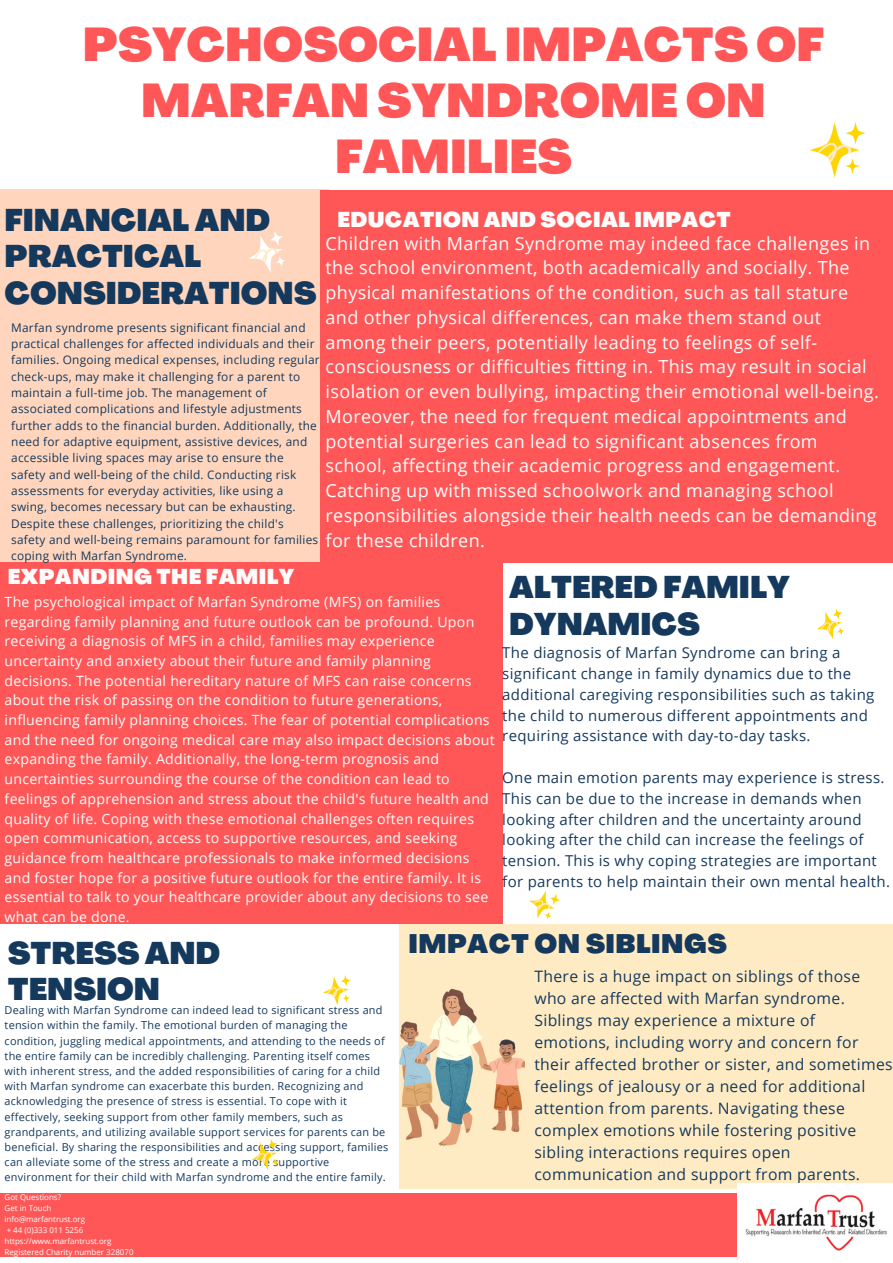
<style>
.page{position:relative;width:893px;height:1263px;background:#fff}
.page>*{position:absolute;margin:0;border:0;box-sizing:border-box;transform-origin:0 0}
.t1{font:900 46.5px/55.7px "Agrandir";color:#ff5757;text-align:center}
.t2{font:900 30.75px/36.6px "Agrandir";color:#15395d}
.t3{font:900 26.25px "Agrandir";letter-spacing:.02em;color:#15395d}
.t4{font:900 21px "Agrandir";letter-spacing:.02em;color:#fdfdfd}
.t5{font:18px/24.8px "Open Sans";letter-spacing:.02em;color:#fdfdfd}
.t6{font:15.75px/21.9px "Open Sans";letter-spacing:.02em;color:#15395d}
.t7{font:15px/20.9px "Open Sans";letter-spacing:.02em;color:#15395d}
.t8{font:14.1px/19.6px "Open Sans";letter-spacing:.02em;color:#fdfdfd}
.t9{font:11.85px/16.4px "Open Sans";letter-spacing:.02em;color:#15395d}
.t10{font:10.88px/15.1px "Open Sans";letter-spacing:.02em;color:#15395d}
.t11{font:7.95px/10.9px "Open Sans";color:#fff}
</style>
<div class="page">
<div style="left:0;top:559px;width:502px;height:365px;background:#ff5757"></div>
<div style="left:0;top:189px;width:329px;height:373px;background:#ffd6bd"></div>
<div style="left:321px;top:190px;width:572px;height:373px;background:#ff5757"></div>
<div style="left:399px;top:924px;width:494px;height:265px;background:#ffebc3"></div>
<svg style="left:809px;top:122px;width:56px;height:56px"></svg>
<div style="left:0;top:1193px;width:893px;height:64px;background:#ff5757"></div>
<img style="left:399px;top:988px;width:125px;height:157px">
<svg style="left:817px;top:609px;width:27px;height:31px"></svg>
<svg style="left:249px;top:231px;width:36px;height:42px"></svg>
<svg style="left:529px;top:891px;width:31px;height:28px"></svg>
<svg style="left:251px;top:1139px;width:28px;height:31px"></svg>
<svg style="left:323px;top:975px;width:28px;height:31px"></svg>
<img style="left:737px;top:1183px;width:156px;height:74px">
<h1 class="t1" style="left:83px;top:22px;width:743px">PSYCHOSOCIAL IMPACTS OF<br>MARFAN SYNDROME ON<br>FAMILIES</h1>
<h2 class="t2" style="left:5px;top:204px;width:313px">FINANCIAL AND<br>PRACTICAL<br>CONSIDERATIONS</h2>
<h3 class="t4" style="left:337px;top:211px;width:395px">EDUCATION AND SOCIAL IMPACT</h3>
<p class="t5" style="left:325px;top:230px;width:555px">Children with Marfan Syndrome may indeed face challenges in the school environment, both academically and socially. The physical manifestations of the condition, such as tall stature and other physical differences, can make them stand out among their peers, potentially leading to feelings of self&shy;consciousness or difficulties fitting in. This may result in social isolation or even bullying, impacting their emotional well-being.<br>Moreover, the need for frequent medical appointments and potential surgeries can lead to significant absences from school, affecting their academic progress and engagement.<br>Catching up with missed schoolwork and managing school responsibilities alongside their health needs can be demanding for these children.</p>
<p class="t9" style="left:11px;top:319px;width:310px">Marfan syndrome presents significant financial and practical challenges for affected individuals and their families. Ongoing medical expenses, including regular check-ups, may make it challenging for a parent to maintain a full-time job. The management of associated complications and lifestyle adjustments further adds to the financial burden. Additionally, the need for adaptive equipment, assistive devices, and accessible living spaces may arise to ensure the safety and well-being of the child. Conducting risk assessments for everyday activities, like using a swing, becomes necessary but can be exhausting.<br>Despite these challenges, prioritizing the child's safety and well-being remains paramount for families coping with Marfan Syndrome.</p>
<h3 class="t4" style="left:8px;top:568px;width:288px">EXPANDING THE FAMILY</h3>
<h2 class="t2" style="left:509px;top:572px;width:282px">ALTERED FAMILY<br>DYNAMICS</h2>
<p class="t7" style="left:502px;top:642px;width:373px">The diagnosis of Marfan Syndrome can bring a significant change in family dynamics due to the additional caregiving responsibilities such as taking the child to numerous different appointments and requiring assistance with day-to-day tasks.</p>
<p class="t7" style="left:502px;top:767px;width:389px">One main emotion parents may experience is stress.<br>This can be due to the increase in demands when looking after children and the uncertainty around looking after the child can increase the feelings of tension. This is why coping strategies are important for parents to help maintain their own mental health.</p>
<p class="t8" style="left:5px;top:592px;width:492px">The psychological impact of Marfan Syndrome (MFS) on families regarding family planning and future outlook can be profound. Upon receiving a diagnosis of MFS in a child, families may experience uncertainty and anxiety about their future and family planning decisions. The potential hereditary nature of MFS can raise concerns about the risk of passing on the condition to future generations, influencing family planning choices. The fear of potential complications and the need for ongoing medical care may also impact decisions about expanding the family. Additionally, the long-term prognosis and uncertainties surrounding the course of the condition can lead to feelings of apprehension and stress about the child's future health and quality of life. Coping with these emotional challenges often requires open communication, access to supportive resources, and seeking guidance from healthcare professionals to make informed decisions and foster hope for a positive future outlook for the entire family. It is essential to talk to your healthcare provider about any decisions to see what can be done.</p>
<h2 class="t2" style="left:8px;top:937px;width:214px">STRESS AND</h2>
<h3 class="t3" style="left:408px;top:933px;width:320px">IMPACT ON SIBLINGS</h3>
<h2 class="t2" style="left:8px;top:974px;width:154px">TENSION</h2>
<p class="t10" style="left:5px;top:1002px;width:385px">Dealing with Marfan Syndrome can indeed lead to significant stress and tension within the family. The emotional burden of managing the condition, juggling medical appointments, and attending to the needs of the entire family can be incredibly challenging. Parenting itself comes with inherent stress, and the added responsibilities of caring for a child with Marfan syndrome can exacerbate this burden. Recognizing and acknowledging the presence of stress is essential. To cope with it effectively, seeking support from other family members, such as grandparents, and utilizing available support services for parents can be beneficial. By sharing the responsibilities and accessing support, families can alleviate some of the stress and create a more supportive environment for their child with Marfan syndrome and the entire family.</p>
<p class="t6" style="left:534px;top:965px;width:360px">There is a huge impact on siblings of those who are affected with Marfan syndrome.<br>Siblings may experience a mixture of emotions, including worry and concern for their affected brother or sister, and sometimes feelings of jealousy or a need for additional attention from parents. Navigating these complex emotions while fostering positive sibling interactions requires open communication and support from parents.</p>
<p class="t11" style="left:5px;top:1192px;width:130px">Got Questions?<br>Get in Touch info@marfantrust.org<br>+ 44 (0)333 011 5256 https://www.marfantrust.org<br>Registered Charity number 328070</p>
</div>
